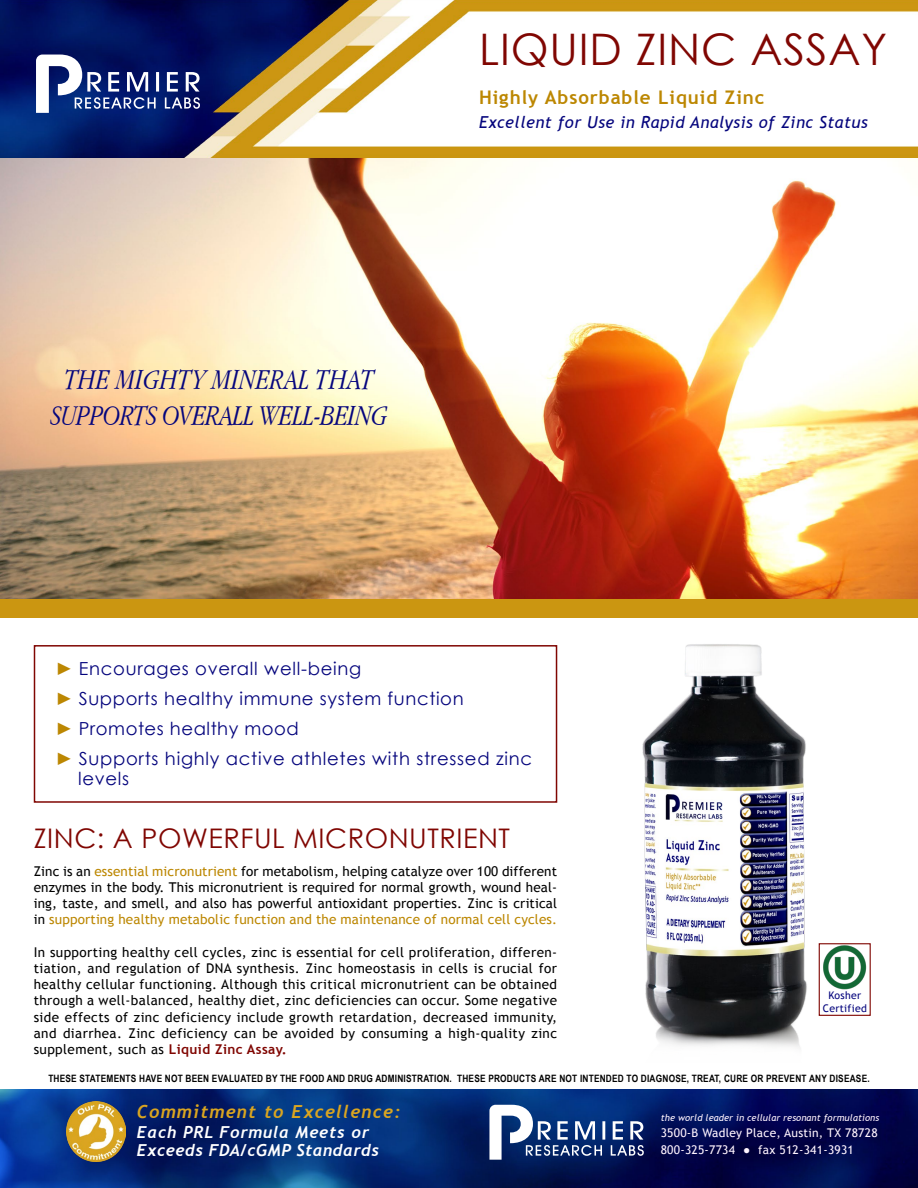
<style>
.page{position:relative;width:918px;height:1188px;background:#fff}
.page>*{position:absolute;margin:0;border:0;box-sizing:border-box;transform-origin:0 0}
.t1{font:43.5px "Century Gothic";letter-spacing:.02em;color:#800602}
.t2{font:italic 300 30px/36px "Apple Garamond";letter-spacing:-.01em;color:#05057d;text-align:center}
.t3{font:27px "Century Gothic";letter-spacing:.02em;color:#800602}
.t4{font:700 18.75px "Trebuchet MS";letter-spacing:.05em;color:#bc8702}
.t5{font:18px/30px "Century Gothic";letter-spacing:.04em;color:#05057d}
.t6{font:italic 700 18px "Trebuchet";letter-spacing:.07em;color:#daa520}
.t7{font:italic 700 16.5px/18px "Trebuchet";letter-spacing:.03em;color:#fff}
.t8{font:italic 16.5px "Trebuchet MS";letter-spacing:.03em;color:#05057d}
.t9{font:13.5px/16.2px "Trebuchet MS";letter-spacing:.02em;color:#000;text-align:justify}
.t10{font:12px/16.5px "Trebuchet MS";letter-spacing:.02em;color:#fff5ff}
.t11{font:10.5px/12.6px "Trebuchet MS";letter-spacing:.03em;color:#05057d;text-align:center}
.t12{font:700 10.2px "Arial Narrow";letter-spacing:.02em;color:#000}
.t13{font:italic 9.3px "Trebuchet MS";letter-spacing:.01em;color:#fff5ff}
.s1{font-family:"Franklin Gothic";color:#bc8702}
.s2{color:#bc8702}
.s3{font-weight:700;color:#800602}
</style>
<div class="page">
<div style="left:819px;top:943px;width:52px;height:73px;border:1px solid #800602"></div>
<img style="left:0;top:158px;width:918px;height:441px">
<div style="left:0;top:599px;width:918px;height:19px;background:#cb9611"></div>
<img style="left:642px;top:644px;width:177px;height:404px">
<img style="left:0;top:1090px;width:918px;height:98px">
<svg style="left:489px;top:1105px;width:155px;height:55px"></svg>
<img style="left:66px;top:1102px;width:60px;height:59px">
<img style="left:0;top:0;width:918px;height:158px">
<svg style="left:36px;top:55px;width:164px;height:58px"></svg>
<div style="left:34px;top:645px;width:523px;height:158px;border:2px solid #800602"></div>
<img style="left:823px;top:945px;width:44px;height:44px">
<h1 class="t1" style="left:479px;top:19px;width:410px">LIQUID ZINC ASSAY</h1>
<h3 class="t4" style="left:479px;top:85px;width:287px">Highly Absorbable Liquid Zinc</h3>
<p class="t8" style="left:479px;top:113px;width:390px">Excellent for Use in Rapid Analysis of Zinc Status</p>
<h2 class="t2" style="left:51px;top:361px;width:338px">THE MIGHTY MINERAL THAT<br>SUPPORTS OVERALL WELL-BEING</h2>
<h3 class="t5" style="left:55px;top:654px;width:478px"><span class="s1">►</span> Encourages overall well-being<br><span class="s1">►</span> Supports healthy immune system function<br><span class="s1">►</span> Promotes healthy mood<br><span class="s1">►</span> Supports highly active athletes with stressed zinc</h3>
<h3 class="t5" style="left:78px;top:763px;width:53px">levels</h3>
<h3 class="t3" style="left:34px;top:819px;width:478px">ZINC: A POWERFUL MICRONUTRIENT</h3>
<p class="t9" style="left:34px;top:863px;width:525px">Zinc is an <span class="s2">essential micronutrient</span> for metabolism, helping catalyze over 100 different enzymes in the body. This micronutrient is required for normal growth, wound heal&shy;ing, taste, and smell, and also has powerful antioxidant properties. Zinc is critical in <span class="s2">supporting healthy metabolic function and the maintenance of normal cell cycles.</span></p>
<p class="t9" style="left:34px;top:944px;width:525px">In supporting healthy cell cycles, zinc is essential for cell proliferation, differen&shy;tiation, and regulation of DNA synthesis. Zinc homeostasis in cells is crucial for healthy cellular functioning. Although this critical micronutrient can be obtained through a well-balanced, healthy diet, zinc deficiencies can occur. Some negative side effects of zinc deficiency include growth retardation, decreased immunity, and diarrhea. Zinc deficiency can be avoided by consuming a high-quality zinc supplement, such as <span class="s3">Liquid Zinc Assay.</span></p>
<p class="t11" style="left:823px;top:989px;width:46px">Kosher<br>Certified</p>
<p class="t12" style="left:48px;top:1070px;width:823px">THESE STATEMENTS HAVE NOT BEEN EVALUATED BY THE FOOD AND DRUG ADMINISTRATION. THESE PRODUCTS ARE NOT INTENDED TO DIAGNOSE, TREAT, CURE OR PREVENT ANY DISEASE.</p>
<h3 class="t6" style="left:137px;top:1101px;width:265px">Commitment to Excellence:</h3>
<p class="t7" style="left:137px;top:1124px;width:244px">Each PRL Formula Meets or<br>Exceeds FDA/cGMP Standards</p>
<p class="t13" style="left:661px;top:1113px;width:220px">the world leader in cellular resonant formulations</p>
<p class="t10" style="left:661px;top:1125px;width:218px">3500-B Wadley Place, Austin, TX 78728<br>800-325-7734 ● fax 512-341-3931</p>
</div>
